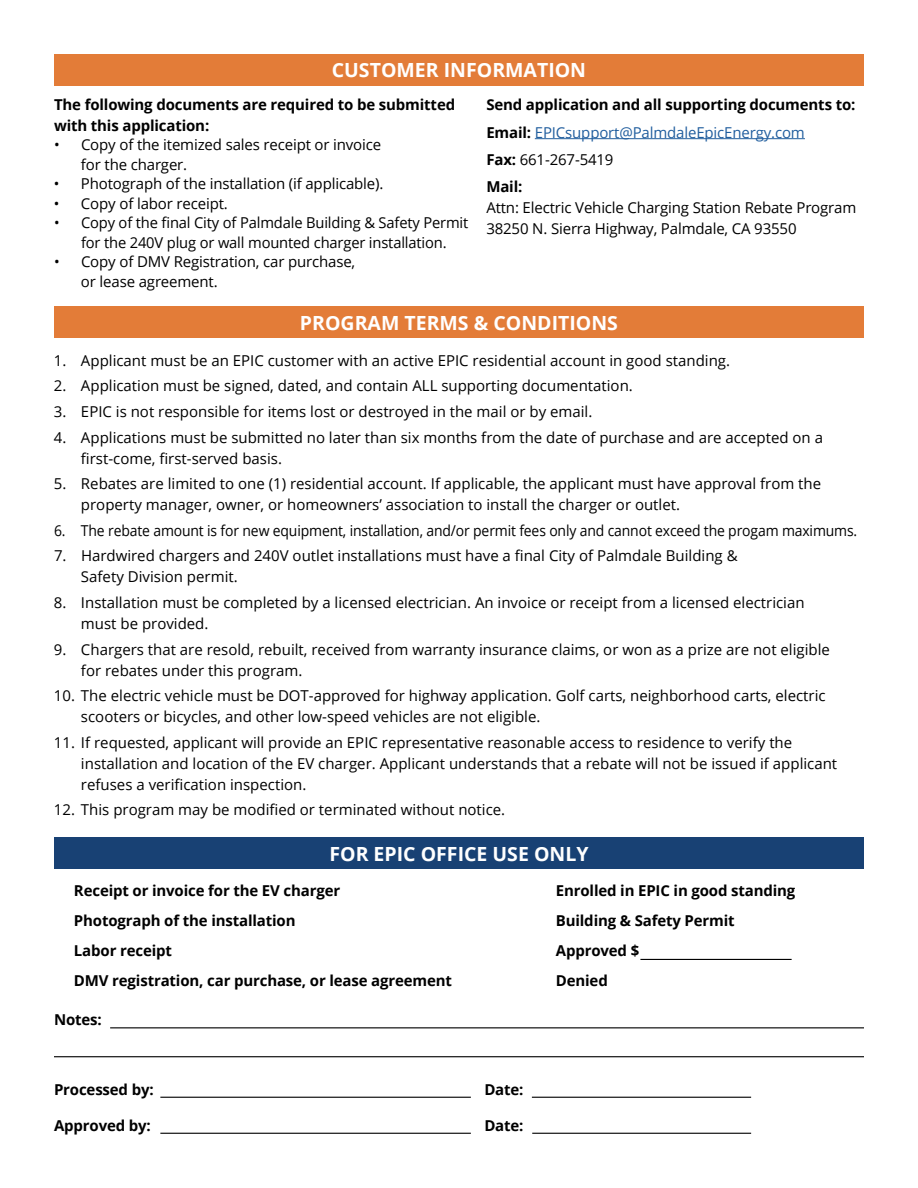
<style>
.page{position:relative;width:918px;height:1188px;background:#fff}
.page>*{position:absolute;margin:0;border:0;box-sizing:border-box;transform-origin:0 0}
.t1{font:700 19.5px "Open Sans";color:#fff}
.t2{font:15px/21px "Open Sans";color:#000}
.t3{font:700 15px/27.8px "Open Sans";letter-spacing:-.01em;color:#000}
.t4{font:15px "Open Sans";color:#000;scale:.93 1}
.s1{font-weight:400;color:#215e9e}
.s2{font-weight:400}
</style>
<div class="page">
<div style="left:54px;top:54px;width:810px;height:32px;background:#e37c38"></div>
<div style="left:54px;top:307px;width:810px;height:31px;background:#e37c38"></div>
<div style="left:54px;top:837px;width:810px;height:32px;background:#184174"></div>
<hr style="left:535px;top:138px;width:270px;height:1px;background:#215e9e">
<hr style="left:110px;top:1027px;width:754px;height:1px;background:#000101">
<hr style="left:160px;top:1097px;width:311px;height:1px;background:#000101">
<hr style="left:532px;top:1097px;width:219px;height:1px;background:#000101">
<hr style="left:160px;top:1133px;width:311px;height:1px;background:#000101">
<hr style="left:532px;top:1133px;width:219px;height:1px;background:#000101">
<hr style="left:640px;top:959px;width:152px;height:1px;background:#000101">
<hr style="left:54px;top:1056px;width:810px;height:1px;background:#000101">
<h1 class="t1" style="left:332px;top:56px;width:256px">CUSTOMER INFORMATION</h1>
<p class="t3" style="left:54px;top:93px;width:403px;line-height:21px">The following documents are required to be submitted with this application:</p>
<p class="t2" style="left:81px;top:135px;width:302px;line-height:19.5px;text-indent:-27px">• Copy of the itemized sales receipt or invoice for the charger.</p>
<p class="t2" style="left:54px;top:173px;width:331px">• Photograph of the installation (if applicable).</p>
<p class="t2" style="left:54px;top:192px;width:175px">• Copy of labor receipt.</p>
<p class="t2" style="left:54px;top:213px;width:416px;line-height:19.5px;text-align:center">• Copy of the final City of Palmdale Building &amp; Safety Permit for the 240V plug or wall mounted charger installation.</p>
<p class="t2" style="left:81px;top:252px;width:276px;line-height:19.5px;text-indent:-27px">• Copy of DMV Registration, car purchase, or lease agreement.</p>
<p class="t3" style="left:486px;top:90px;width:371px">Send application and all supporting documents to:<br>Email: <span class="s1">EPICsupport@PalmdaleEpicEnergy.com<br></span>Fax: <span class="s2">661-267-5419</span></p>
<p class="t3" style="left:486px;top:172px;width:38px">Mail:</p>
<p class="t2" style="left:486px;top:196px;width:372px">Attn: Electric Vehicle Charging Station Rebate Program<br>38250 N. Sierra Highway, Palmdale, CA 93550</p>
<h1 class="t1" style="left:300px;top:309px;width:320px">PROGRAM TERMS &amp; CONDITIONS</h1>
<p class="t2" style="left:54px;top:350px;width:678px">1. Applicant must be an EPIC customer with an active EPIC residential account in good standing.</p>
<p class="t2" style="left:54px;top:375px;width:580px">2. Application must be signed, dated, and contain ALL supporting documentation.</p>
<p class="t2" style="left:54px;top:401px;width:540px">3. EPIC is not responsible for items lost or destroyed in the mail or by email.</p>
<p class="t2" style="left:81px;top:426px;width:744px;text-indent:-27px">4. Applications must be submitted no later than six months from the date of purchase and are accepted on a first-come, first-served basis.</p>
<p class="t2" style="left:81px;top:473px;width:742px;text-indent:-27px">5. Rebates are limited to one (1) residential account. If applicable, the applicant must have approval from the property manager, owner, or homeowners’ association to install the charger or outlet.</p>
<p class="t4" style="left:54px;top:520px;width:865px">6. The rebate amount is for new equipment, installation, and/or permit fees only and cannot exceed the progam maximums.</p>
<p class="t2" style="left:81px;top:545px;width:658px;text-indent:-27px">7. Hardwired chargers and 240V outlet installations must have a final City of Palmdale Building &amp;<br>Safety Division permit.</p>
<p class="t2" style="left:81px;top:592px;width:725px;text-indent:-27px">8. Installation must be completed by a licensed electrician. An invoice or receipt from a licensed electrician must be provided.</p>
<p class="t2" style="left:81px;top:638px;width:750px;text-indent:-27px">9. Chargers that are resold, rebuilt, received from warranty insurance claims, or won as a prize are not eligible for rebates under this program.</p>
<p class="t2" style="left:81px;top:685px;width:746px;text-indent:-27px">10. The electric vehicle must be DOT-approved for highway application. Golf carts, neighborhood carts, electric scooters or bicycles, and other low-speed vehicles are not eligible.</p>
<p class="t2" style="left:81px;top:731px;width:758px;text-indent:-27px">11. If requested, applicant will provide an EPIC representative reasonable access to residence to verify the installation and location of the EV charger. Applicant understands that a rebate will not be issued if applicant refuses a verification inspection.</p>
<p class="t2" style="left:54px;top:799px;width:453px">12. This program may be modified or terminated without notice.</p>
<h1 class="t1" style="left:329px;top:840px;width:261px">FOR EPIC OFFICE USE ONLY</h1>
<p class="t3" style="left:74px;top:877px;width:268px">Receipt or invoice for the EV charger</p>
<p class="t3" style="left:556px;top:877px;width:241px">Enrolled in EPIC in good standing</p>
<p class="t3" style="left:74px;top:907px;width:223px">Photograph of the installation</p>
<p class="t3" style="left:556px;top:907px;width:180px">Building &amp; Safety Permit</p>
<p class="t3" style="left:74px;top:937px;width:100px">Labor receipt</p>
<p class="t3" style="left:556px;top:937px;width:85px">Approved $</p>
<p class="t3" style="left:74px;top:967px;width:380px">DMV registration, car purchase, or lease agreement</p>
<p class="t3" style="left:556px;top:967px;width:54px">Denied</p>
<p class="t3" style="left:54px;top:1006px;width:49px">Notes:</p>
<p class="t3" style="left:54px;top:1075px;width:101px">Processed by:</p>
<p class="t3" style="left:484px;top:1075px;width:41px">Date:</p>
<p class="t3" style="left:54px;top:1111px;width:98px">Approved by:</p>
<p class="t3" style="left:484px;top:1111px;width:41px">Date:</p>
</div>
